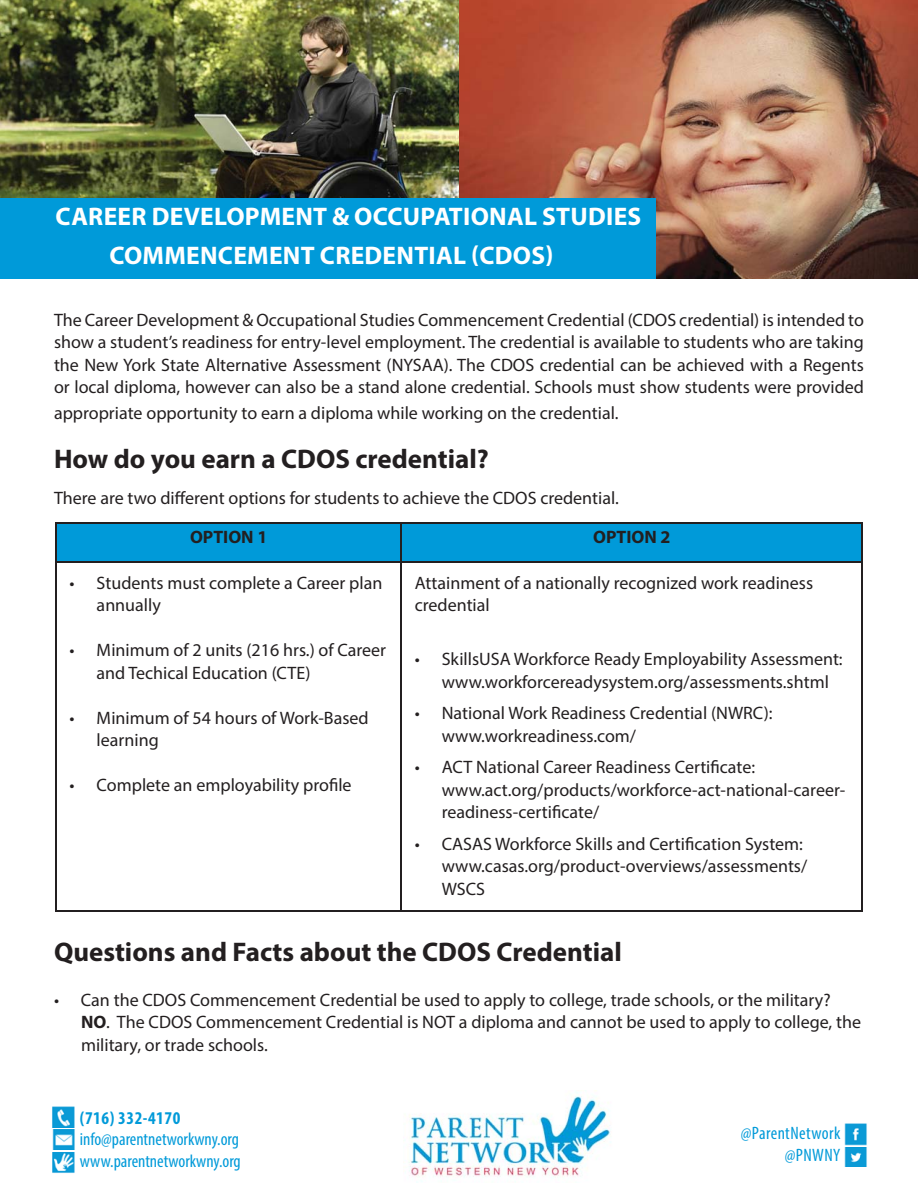
<style>
.page{position:relative;width:918px;height:1188px;background:#fff}
.page>*{position:absolute;margin:0;border:0;box-sizing:border-box;transform-origin:0 0}
.t1{font:700 27px "Myriad Pro";color:#231f20}
.t2{font:700 25.5px/39px "Myriad Pro";letter-spacing:.01em;color:#fff}
.t3{font:18px/22.5px "Myriad Pro";color:#231f20}
.t4{font:condensed 18px "Myriad Pro";color:#009ad9}
.t5{font:700 18px "Myriad Pro";color:#231f20}
.t6{font:condensed 18px "Myriad Pro";letter-spacing:.025em;color:#009ad9}
.t7{font:700 condensed 18px "Myriad Pro";letter-spacing:.03em;color:#009ad9}
.s1{font-weight:700}
</style>
<div class="page">
<img style="left:0;top:0;width:460px;height:198px">
<img style="left:460px;top:0;width:458px;height:279px">
<div style="left:0;top:198px;width:656px;height:81px;background:#009ad9"></div>
<div style="left:57px;top:524px;width:805px;height:37px;background:#009ad9"></div>
<hr style="left:55px;top:523px;width:346px;height:1px;background:#231f20">
<hr style="left:55px;top:524px;width:2px;height:37px;background:#231f20">
<hr style="left:401px;top:523px;width:462px;height:1px;background:#231f20">
<hr style="left:400px;top:524px;width:2px;height:37px;background:#231f20">
<hr style="left:862px;top:524px;width:1px;height:37px;background:#231f20">
<hr style="left:55px;top:561px;width:346px;height:1px;background:#231f20">
<hr style="left:55px;top:562px;width:2px;height:348px;background:#231f20">
<hr style="left:401px;top:561px;width:462px;height:1px;background:#231f20">
<hr style="left:400px;top:562px;width:2px;height:348px;background:#231f20">
<hr style="left:862px;top:562px;width:1px;height:348px;background:#231f20">
<hr style="left:55px;top:910px;width:808px;height:2px;background:#231f20">
<img style="left:409px;top:1092px;width:202px;height:91px">
<img style="left:844px;top:1123px;width:23px;height:43px">
<img style="left:52px;top:1106px;width:23px;height:67px">
<svg style="left:52px;top:1128px;width:23px;height:1px"></svg>
<svg style="left:52px;top:1150px;width:23px;height:1px"></svg>
<h2 class="t2" style="left:109px;top:200px;width:533px;text-indent:-54px">CAREER DEVELOPMENT &amp; OCCUPATIONAL STUDIES<br>COMMENCEMENT CREDENTIAL (CDOS)</h2>
<p class="t3" style="left:54px;top:310px;width:812px;text-align:justify">The Career Development &amp; Occupational Studies Commencement Credential (CDOS credential) is intended to show a student’s readiness for entry-level employment. The credential is available to students who are taking the New York State Alternative Assessment (NYSAA). The CDOS credential can be achieved with a Regents or local diploma, however can also be a stand alone credential. Schools must show students were provided</p>
<p class="t3" style="left:54px;top:403px;width:566px">appropriate opportunity to earn a diploma while working on the credential.</p>
<h1 class="t1" style="left:54px;top:449px;width:436px">How do you earn a CDOS credential?</h1>
<p class="t3" style="left:54px;top:489px;width:566px">There are two different options for students to achieve the CDOS credential.</p>
<p class="t5" style="left:190px;top:530px;width:79px">OPTION 1</p>
<p class="t5" style="left:593px;top:530px;width:79px">OPTION 2</p>
<p class="t3" style="left:97px;top:573px;width:287px;text-indent:-27px">• Students must complete a Career plan annually</p>
<p class="t3" style="left:97px;top:641px;width:291px;text-indent:-27px">• Minimum of 2 units (216 hrs.) of Career and Techical Education (CTE)</p>
<p class="t3" style="left:97px;top:708px;width:274px;text-indent:-27px">• Minimum of 54 hours of Work-Based learning</p>
<p class="t3" style="left:70px;top:776px;width:284px">• Complete an employability profile</p>
<p class="t3" style="left:415px;top:573px;width:400px">Attainment of a nationally recognized work readiness credential</p>
<p class="t3" style="left:442px;top:650px;width:402px;text-indent:-27px">• SkillsUSA Workforce Ready Employability Assessment: www.workforcereadysystem.org/assessments.shtml</p>
<p class="t3" style="left:442px;top:704px;width:332px;text-indent:-27px">• National Work Readiness Credential (NWRC): www.workreadiness.com/</p>
<p class="t3" style="left:442px;top:758px;width:405px;text-indent:-27px">• ACT National Career Readiness Certificate: www.act.org/products/workforce-act-national-career&shy;readiness-certificate/</p>
<p class="t3" style="left:442px;top:834px;width:367px;text-indent:-27px">• CASAS Workforce Skills and Certification System: www.casas.org/product-overviews/assessments/<br>WSCS</p>
<h1 class="t1" style="left:54px;top:941px;width:569px">Questions and Facts about the CDOS Credential</h1>
<p class="t3" style="left:81px;top:990px;width:782px;text-indent:-27px">• Can the CDOS Commencement Credential be used to apply to college, trade schools, or the military?<br><span class="s1">NO</span>. The CDOS Commencement Credential is NOT a diploma and cannot be used to apply to college, the military, or trade schools.</p>
<p class="t7" style="left:80px;top:1111px;width:102px">(716) 332-4170</p>
<p class="t4" style="left:80px;top:1132px;width:161px">info@parentnetworkwny.org</p>
<p class="t6" style="left:741px;top:1126px;width:101px">@ParentNetwork</p>
<p class="t4" style="left:80px;top:1154px;width:163px">www.parentnetworkwny.org</p>
<p class="t4" style="left:785px;top:1149px;width:57px">@PNWNY</p>
</div>
